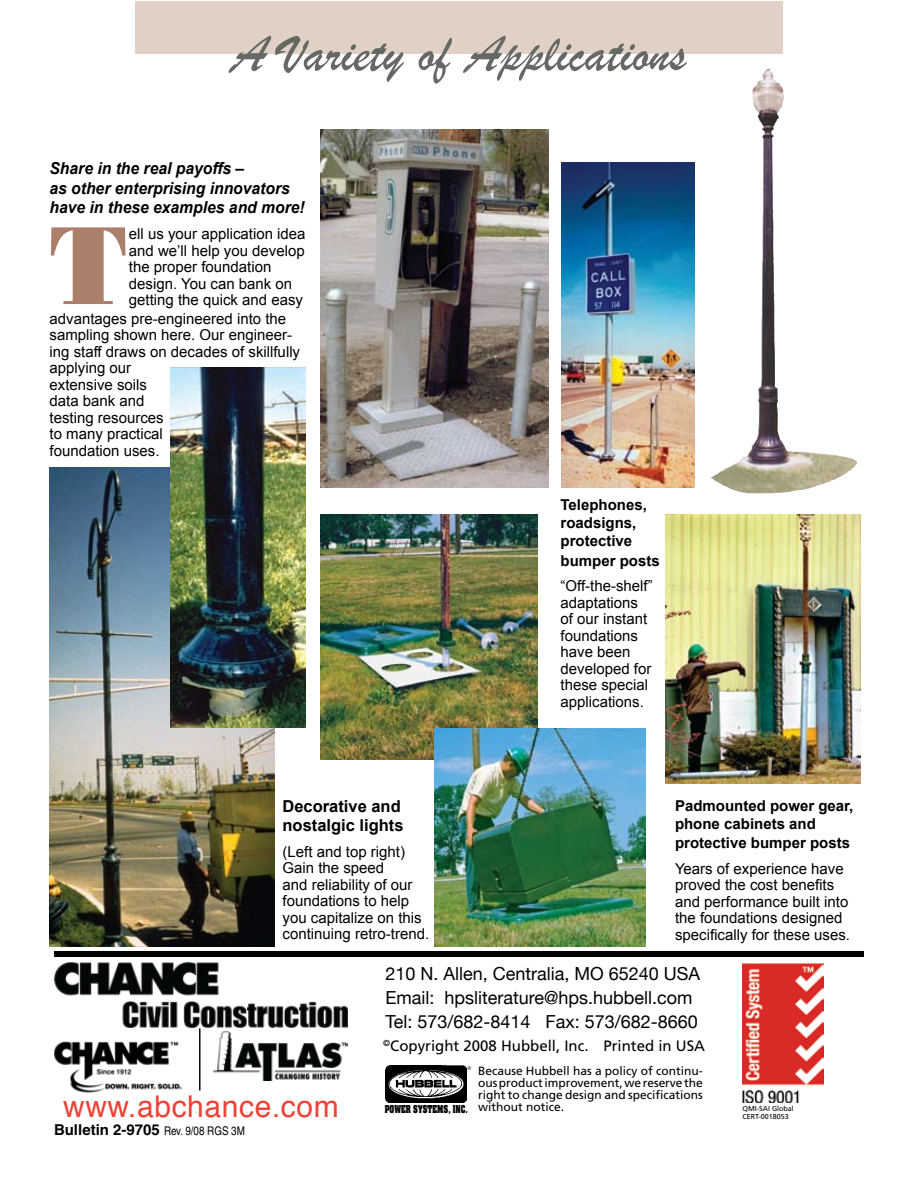
<style>
.page{position:relative;width:918px;height:1188px;background:#fff}
.page>*{position:absolute;margin:0;border:0;box-sizing:border-box;transform-origin:0 0}
.t1{font:110.55px "Bodoni Poster";color:#ac7f6b;scale:.91 1}
.t2{font:54px "Brush Script";color:#656964}
.t3{font:30px "Helvetica";letter-spacing:.02em;color:#ef4135}
.t4{font:18px/24px "Helvetica Neue";color:#000}
.t5{font:italic 700 16.5px/19.5px "Arial";color:#000;scale:.95 1}
.t6{font:700 16.5px/19.5px "Arial";color:#000}
.t7{font:15px/16.5px "Arial";color:#000}
.t8{font:700 15px/18px "Arial";color:#000}
.t9{font:15px "Frutiger";color:#000}
.t10{font:700 15px "Helvetica";color:#000}
.t11{font:12px/12px "Frutiger";color:#000;text-align:justify}
.t12{font:700 9.3px "Aachen";color:#000;scale:.72 1}
.t13{font:7.2px/8.1px "Frutiger";color:#000}
.t14{font:5.1px "Helvetica";color:#000}
.s1{font-weight:400;font-stretch:condensed;font-size:12px}
</style>
<div class="page">
<img style="left:320px;top:129px;width:229px;height:359px">
<img style="left:561px;top:162px;width:133px;height:326px">
<img style="left:50px;top:468px;width:224px;height:479px">
<img style="left:170px;top:368px;width:135px;height:360px">
<img style="left:711px;top:74px;width:125px;height:419px">
<div style="left:135px;top:1px;width:648px;height:53px;background:#e1d0c6"></div>
<div style="left:54px;top:951px;width:810px;height:6px;background:#000"></div>
<img style="left:665px;top:515px;width:196px;height:268px">
<img style="left:320px;top:515px;width:218px;height:244px">
<img style="left:435px;top:728px;width:210px;height:219px">
<img style="left:54px;top:1041px;width:128px;height:52px">
<hr style="left:199px;top:1028px;width:1px;height:63px;background:#000">
<img style="left:213px;top:1031px;width:135px;height:50px">
<img style="left:54px;top:962px;width:294px;height:67px">
<img style="left:385px;top:1065px;width:81px;height:37px">
<img style="left:390px;top:1071px;width:72px;height:25px">
<img style="left:743px;top:964px;width:81px;height:139px">
<h2 class="t2" style="left:232px;top:21px;width:456px">A Variety of Applications</h2>
<p class="t5" style="left:50px;top:158px;width:270px">Share in the real payoffs –<br>as other enterprising innovators have in these examples and more!</p>
<h1 class="t1" style="left:50px;top:198px;width:87px">T</h1>
<p class="t7" style="left:129px;top:226px;width:178px">ell us your application idea and we’ll help you develop the proper foundation design. You can bank on getting the quick and easy</p>
<p class="t7" style="left:50px;top:310px;width:252px">advantages pre-engineered into the sampling shown here. Our engineer&shy;ing staff draws on decades of skillfully applying our<br>extensive soils<br>data bank and<br>testing resources<br>to many practical<br>foundation uses.</p>
<p class="t8" style="left:561px;top:496px;width:88px">Telephones, roadsigns, protective</p>
<p class="t8" style="left:561px;top:552px;width:101px">bumper posts</p>
<p class="t7" style="left:561px;top:578px;width:94px">“Off-the-shelf” adaptations of our instant foundations have been developed for these special applications.</p>
<p class="t8" style="left:675px;top:796px;width:180px">Padmounted power gear, phone cabinets and</p>
<p class="t8" style="left:675px;top:834px;width:177px">protective bumper posts</p>
<p class="t7" style="left:675px;top:860px;width:177px">Years of experience have proved the cost benefits and performance built into the foundations designed specifically for these uses.</p>
<p class="t6" style="left:283px;top:796px;width:123px">Decorative and nostalgic lights</p>
<p class="t7" style="left:283px;top:843px;width:148px">(Left and top right)<br>Gain the speed<br>and reliability of our foundations to help you capitalize on this continuing retro-trend.</p>
<p class="t4" style="left:386px;top:961px;width:316px">210 N. Allen, Centralia, MO 65240 USA<br>Email: hpsliterature@hps.hubbell.com<br>Tel: 573/682-8414 Fax: 573/682-8660</p>
<p class="t9" style="left:383px;top:1037px;width:323px"><sup>©</sup>Copyright 2008 Hubbell, Inc. Printed in USA</p>
<p class="t11" style="left:478px;top:1065px;width:226px">Because Hubbell has a policy of continu&shy;ous product improvement, we reserve the right to change design and specifications without notice.</p>
<p class="t14" style="left:467px;top:1064px;width:5px">®</p>
<p class="t12" style="left:385px;top:1103px;width:117px">POWER SYSTEMS, INC.</p>
<h3 class="t3" style="left:63px;top:1081px;width:277px">www.abchance.com</h3>
<p class="t13" style="left:742px;top:1104px;width:53px">QMI-SAI Global<br>CERT-0018053</p>
<p class="t10" style="left:54px;top:1121px;width:192px">Bulletin 2-9705 <span class="s1">Rev. 9/08 RGS 3M</span></p>
</div>
